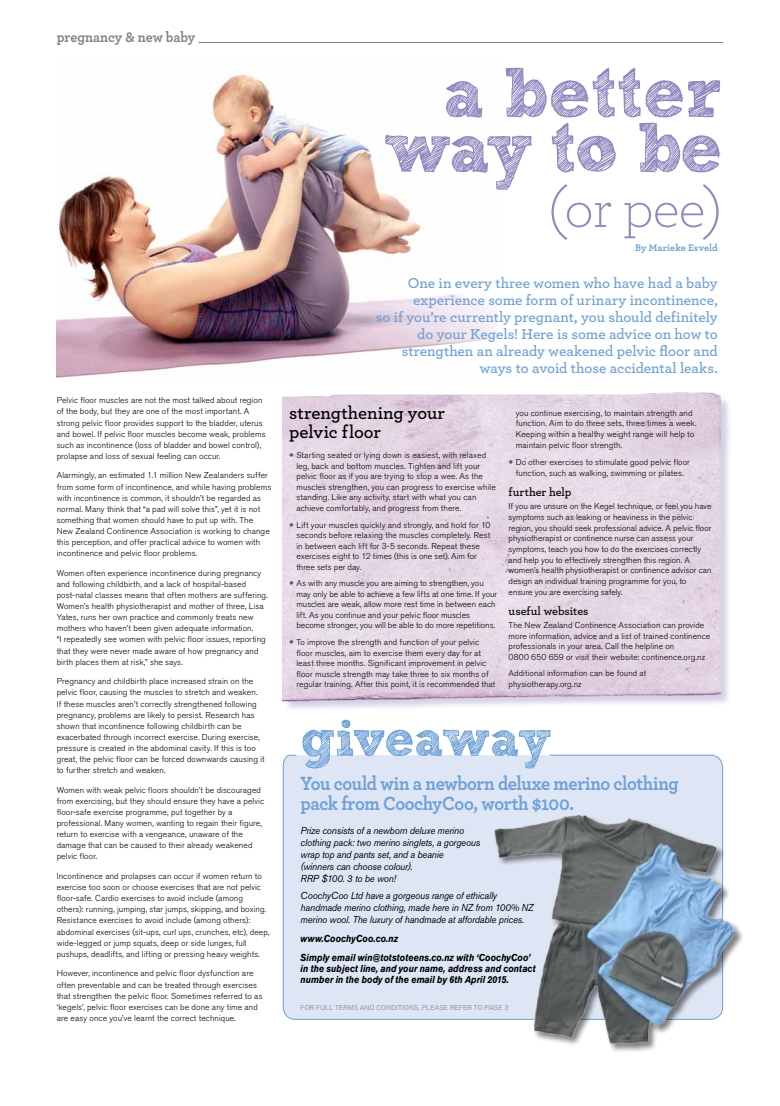
<style>
.page{position:relative;width:780px;height:1106px;background:#fff}
.page>*{position:absolute;margin:0;border:0;box-sizing:border-box;transform-origin:0 0}
.t1{font:700 71.5px/55px "Sketch Block";color:#9387bf;text-align:right}
.t2{font:300 57.5px "Archer";color:#9387bf}
.t3{font:700 51px "Sketch Block";letter-spacing:-.025em;color:#6fa1d6}
.t4{font:700 20px/20px "Archer";letter-spacing:-.025em;color:#6fa1d6;scale:.92 1}
.t5{font:600 18.5px/19.2px "Archer";letter-spacing:-.005em;color:#000}
.t6{font:600 15px/17px "Archer";letter-spacing:-.005em;color:#6fa1d6;text-align:right}
.t7{font:700 15px "Archer";letter-spacing:-.005em;color:#848382;scale:.93 1}
.t8{font:600 12px "Archer";color:#000}
.t9{font:italic 10px/12px "Akzidenz Grotesk BE";letter-spacing:-.015em;color:#000;scale:.93 1}
.t10{font:italic 700 10px/19.5px "Akzidenz Grotesk BE";color:#000;scale:.88 1}
.t11{font:700 10px "Archer";letter-spacing:.01em;color:#6fa1d6}
.t12{font:300 8.5px/11.1px "Akzidenz Grotesk BE";letter-spacing:.01em;color:#000}
.t13{font:300 7px "Akzidenz Grotesk BE";letter-spacing:.02em;color:#7d8081}
.s1{font-size:14.5px;color:#5d557b}
</style>
<div class="page">
<div style="left:284px;top:394px;width:448px;height:318px;background:#9387bf;opacity:.5"></div>
<img style="left:283px;top:392px;width:437px;height:320px">
<img style="left:57px;top:69px;width:440px;height:309px">
<div style="left:282px;top:754px;width:441px;height:266px;background:#dee6f5"></div>
<hr style="left:198px;top:42px;width:525px;height:1px;background:#848382">
<div style="left:493px;top:814px;width:251px;height:239px;background:#000;opacity:.5"></div>
<img style="left:485px;top:808px;width:253px;height:240px">
<h3 class="t7" style="left:57px;top:26px;width:150px">pregnancy &amp; new baby</h3>
<p class="t12" style="left:57px;top:395px;width:210px">Pelvic floor muscles are not the most talked about region of the body, but they are one of the most important. A strong pelvic floor provides support to the bladder, uterus and bowel. If pelvic floor muscles become weak, problems such as incontinence (loss of bladder and bowel control), prolapse and loss of sexual feeling can occur.</p>
<p class="t12" style="left:57px;top:470px;width:216px">Alarmingly, an estimated 1.1 million New Zealanders suffer from some form of incontinence, and while having problems with incontinence is common, it shouldn’t be regarded as normal. Many think that “a pad will solve this”, yet it is not something that women should have to put up with. The New Zealand Continence Association is working to change this perception, and offer practical advice to women with incontinence and pelvic floor problems.</p>
<p class="t12" style="left:57px;top:567px;width:212px">Women often experience incontinence during pregnancy and following childbirth, and a lack of hospital-based post-natal classes means that often mothers are suffering.<br>Women’s health physiotherapist and mother of three, Lisa Yates, runs her own practice and commonly treats new mothers who haven’t been given adequate information.<br>“I repeatedly see women with pelvic floor issues, reporting that they were never made aware of how pregnancy and birth places them at risk,” she says.</p>
<p class="t12" style="left:57px;top:676px;width:209px">Pregnancy and childbirth place increased strain on the pelvic floor, causing the muscles to stretch and weaken.<br>If these muscles aren’t correctly strengthened following pregnancy, problems are likely to persist. Research has shown that incontinence following childbirth can be exacerbated through incorrect exercise. During exercise, pressure is created in the abdominal cavity. If this is too great, the pelvic floor can be forced downwards causing it to further stretch and weaken.</p>
<p class="t12" style="left:57px;top:784px;width:209px">Women with weak pelvic floors shouldn’t be discouraged from exercising, but they should ensure they have a pelvic floor-safe exercise programme, put together by a professional. Many women, wanting to regain their figure, return to exercise with a vengeance, unaware of the damage that can be caused to their already weakened pelvic floor.</p>
<p class="t12" style="left:57px;top:870px;width:214px">Incontinence and prolapses can occur if women return to exercise too soon or choose exercises that are not pelvic floor-safe. Cardio exercises to avoid include (among others): running, jumping, star jumps, skipping, and boxing.<br>Resistance exercises to avoid include (among others): abdominal exercises (sit-ups, curl ups, crunches, etc), deep, wide-legged or jump squats, deep or side lunges, full pushups, deadlifts, and lifting or pressing heavy weights.</p>
<p class="t12" style="left:57px;top:968px;width:207px">However, incontinence and pelvic floor dysfunction are often preventable and can be treated through exercises that strengthen the pelvic floor. Sometimes referred to as ‘kegels’, pelvic floor exercises can be done any time and are easy once you’ve learnt the correct technique.</p>
<h1 class="t1" style="left:383px;top:65px;width:341px">a better way to be</h1>
<h2 class="t2" style="left:547px;top:170px;width:176px">(or pee)</h2>
<p class="t11" style="left:635px;top:240px;width:84px">By Marieke Esveld</p>
<p class="t6" style="left:376px;top:273px;width:343px">One in every three women who have had a baby experience some form of urinary incontinence,<br>so if you’re currently pregnant, you should definitely do your Kegels! Here is some advice on how to strengthen an already weakened pelvic floor and ways to avoid those accidental leaks.</p>
<h3 class="t5" style="left:289px;top:402px;width:157px">strengthening your pelvic floor</h3>
<p class="t12" style="left:296px;top:450px;width:201px;line-height:10.5px;text-indent:-7px"><span class="s1">•</span> Starting seated or lying down is easiest, with relaxed leg, back and bottom muscles. Tighten and lift your pelvic floor as if you are trying to stop a wee. As the muscles strengthen, you can progress to exercise while standing. Like any activity, start with what you can achieve comfortably, and progress from there.</p>
<p class="t12" style="left:296px;top:519px;width:196px;line-height:10.5px;text-indent:-7px"><span class="s1">•</span> Lift your muscles quickly and strongly, and hold for 10 seconds before relaxing the muscles completely. Rest in between each lift for 3-5 seconds. Repeat these exercises eight to 12 times (this is one set). Aim for three sets per day.</p>
<p class="t12" style="left:296px;top:578px;width:202px;line-height:10.5px;text-indent:-7px"><span class="s1">•</span> As with any muscle you are aiming to strengthen, you may only be able to achieve a few lifts at one time. If your muscles are weak, allow more rest time in between each lift. As you continue and your pelvic floor muscles become stronger, you will be able to do more repetitions.</p>
<p class="t12" style="left:296px;top:637px;width:200px;line-height:10.5px;text-indent:-7px"><span class="s1">•</span> To improve the strength and function of your pelvic floor muscles, aim to exercise them every day for at least three months. Significant improvement in pelvic floor muscle strength may take three to six months of regular training. After this point, it is recommended that</p>
<p class="t12" style="left:515px;top:407px;width:182px;line-height:10.6px">you continue exercising, to maintain strength and function. Aim to do three sets, three times a week.<br>Keeping within a healthy weight range will help to maintain pelvic floor strength.</p>
<p class="t12" style="left:508px;top:457px;width:183px;line-height:10.6px;text-align:center"><span class="s1">•</span> Do other exercises to stimulate good pelvic floor function, such as walking, swimming or pilates.</p>
<h3 class="t8" style="left:508px;top:483px;width:64px">further help</h3>
<p class="t12" style="left:508px;top:501px;width:204px;line-height:10.6px">If you are unsure on the Kegel technique, or feel you have symptoms such as leaking or heaviness in the pelvic region, you should seek professional advice. A pelvic floor physiotherapist or continence nurse can assess your symptoms, teach you how to do the exercises correctly and help you to effectively strengthen this region. A women’s health physiotherapist or continence advisor can design an individual training programme for you, to ensure you are exercising safely.</p>
<h3 class="t8" style="left:508px;top:601px;width:81px">useful websites</h3>
<p class="t12" style="left:508px;top:620px;width:203px;line-height:10.6px">The New Zealand Continence Association can provide more information, advice and a list of trained continence professionals in your area. Call the helpline on<br>0800 650 659 or visit their website: continence.org.nz</p>
<p class="t12" style="left:508px;top:668px;width:139px;line-height:10.6px">Additional information can be found at physiotherapy.org.nz</p>
<h3 class="t3" style="left:300px;top:707px;width:252px">giveaway</h3>
<h3 class="t4" style="left:300px;top:772px;width:412px">You could win a newborn deluxe merino clothing pack from CoochyCoo, worth $100.</h3>
<p class="t9" style="left:300px;top:824px;width:195px">Prize consists of a newborn deluxe merino clothing pack: two merino singlets, a gorgeous wrap top and pants set, and a beanie<br>(winners can choose colour).<br>RRP $100. 3 to be won!</p>
<p class="t9" style="left:300px;top:890px;width:252px">CoochyCoo Ltd have a gorgeous range of ethically handmade merino clothing, made here in NZ from 100% NZ merino wool. The luxury of handmade at affordable prices.</p>
<p class="t10" style="left:300px;top:928px;width:263px">www.CoochyCoo.co.nz<br>Simply email win@totstoteens.co.nz with ‘CoochyCoo’</p>
<p class="t10" style="left:300px;top:963px;width:269px;line-height:11px">in the subject line, and your name, address and contact number in the body of the email by 6th April 2015.</p>
<p class="t13" style="left:300px;top:1003px;width:209px">FOR FULL TERMS AND CONDITIONS, PLEASE REFER TO PAGE 3</p>
</div>
